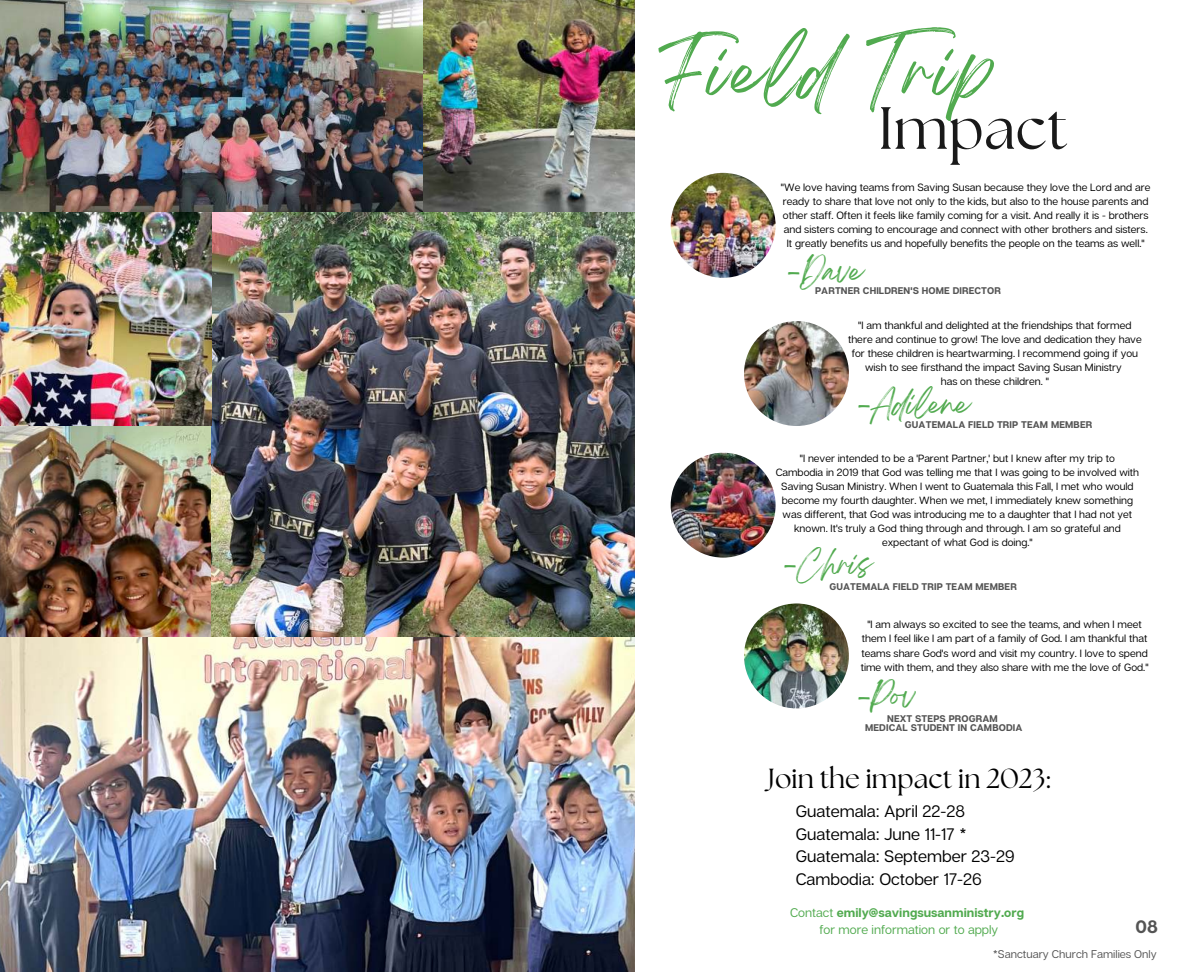
<style>
.page{position:relative;width:1188px;height:972px;background:#fff}
.page>*{position:absolute;margin:0;border:0;box-sizing:border-box;transform-origin:0 0}
.t1{font:62.1px "Breathing";letter-spacing:.045em;color:#51aa4f}
.t2{font:59.4px "The Seasons";color:#191919}
.t3{font:27.6px "The Seasons";color:#000}
.t4{font:25.8px "Breathing";color:#51aa4f}
.t5{font:700 18px "Articulat CF";color:#545454}
.t6{font:16.65px/22.5px "Articulat CF";color:#000}
.t7{font:12.6px/17.2px "Articulat CF";color:#51aa4f;text-align:center}
.t8{font:11.1px "Articulat CF";color:#545454}
.t9{font:10.5px/14.1px "Articulat CF";color:#000;text-align:center}
.t10{font:700 9.75px/9.8px "Articulat CF";letter-spacing:.015em;color:#545454;text-align:center}
.s1{font-weight:700}
</style>
<div class="page">
<img style="left:0;top:0;width:634px;height:972px">
<img style="left:671px;top:173px;width:105px;height:105px;border-radius:50%">
<img style="left:744px;top:321px;width:105px;height:105px;border-radius:50%">
<img style="left:744px;top:603px;width:105px;height:105px;border-radius:50%">
<img style="left:671px;top:453px;width:105px;height:105px;border-radius:50%">
<h1 class="t1" style="left:658px;top:52px;width:338px">Field Trip</h1>
<h2 class="t2" style="left:878px;top:89px;width:191px">Impact</h2>
<p class="t9" style="left:781px;top:181px;width:371px">"We love having teams from Saving Susan because they love the Lord and are ready to share that love not only to the kids, but also to the house parents and other staff. Often it feels like family coming for a visit. And really it is - brothers and sisters coming to encourage and connect with other brothers and sisters.<br>It greatly benefits us and hopefully benefits the people on the teams as well."</p>
<h3 class="t4" style="left:788px;top:263px;width:76px">-Dave</h3>
<p class="t10" style="left:815px;top:287px;width:187px">PARTNER CHILDREN'S HOME DIRECTOR</p>
<p class="t9" style="left:848px;top:318px;width:295px">"I am thankful and delighted at the friendships that formed there and continue to grow! The love and dedication they have for these children is heartwarming. I recommend going if you wish to see firsthand the impact Saving Susan Ministry<br>has on these children. "</p>
<h3 class="t4" style="left:859px;top:396px;width:113px">-Adilene</h3>
<p class="t10" style="left:905px;top:421px;width:189px">GUATEMALA FIELD TRIP TEAM MEMBER</p>
<p class="t9" style="left:776px;top:452px;width:365px">"I never intended to be a 'Parent Partner,' but I knew after my trip to Cambodia in 2019 that God was telling me that I was going to be involved with Saving Susan Ministry. When I went to Guatemala this Fall, I met who would become my fourth daughter. When we met, I immediately knew something was different, that God was introducing me to a daughter that I had not yet known. It's truly a God thing through and through. I am so grateful and expectant of what God is doing."</p>
<h3 class="t4" style="left:785px;top:556px;width:89px">-Chris</h3>
<p class="t10" style="left:829px;top:582px;width:189px">GUATEMALA FIELD TRIP TEAM MEMBER</p>
<p class="t9" style="left:861px;top:618px;width:289px">"I am always so excited to see the teams, and when I meet them I feel like I am part of a family of God. I am thankful that teams share God's word and visit my country. I love to spend time with them, and they also share with me the love of God."</p>
<h3 class="t4" style="left:859px;top:688px;width:58px">-Pov</h3>
<p class="t10" style="left:865px;top:714px;width:159px">NEXT STEPS PROGRAM<br>MEDICAL STUDENT IN CAMBODIA</p>
<h3 class="t3" style="left:767px;top:761px;width:284px">Join the impact in 2023:</h3>
<h3 class="t6" style="left:796px;top:801px;width:220px">Guatemala: April 22-28<br>Guatemala: June 11-17 *<br>Guatemala: September 23-29<br>Cambodia: October 17-26</h3>
<p class="t7" style="left:790px;top:904px;width:235px">Contact <span class="s1">emily@savingsusanministry.org </span>for more information or to apply</p>
<h3 class="t5" style="left:1136px;top:916px;width:24px">08</h3>
<p class="t8" style="left:993px;top:948px;width:166px">*Sanctuary Church Families Only</p>
</div>
